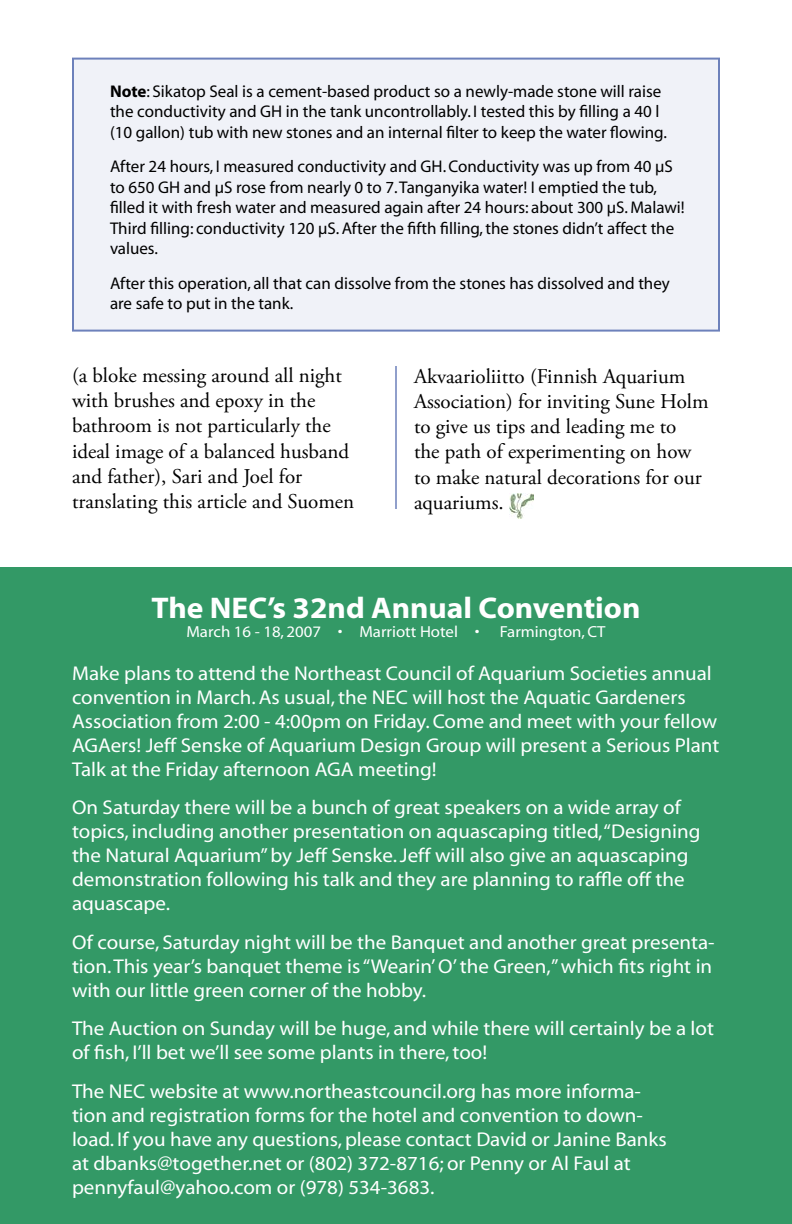
<style>
.page{position:relative;width:792px;height:1224px;background:#fff}
.page>*{position:absolute;margin:0;border:0;box-sizing:border-box;transform-origin:0 0}
.t1{font:700 30px "Myriad";color:#fff;scale:1.05 1}
.t2{font:21px/25.2px "Adobe Garamond Pro";color:#000}
.t3{font:20px/24px "Myriad";color:#fff;scale:1.05 1}
.t4{font:17px/20.4px "Myriad";color:#000}
.t5{font:16px "Myriad";color:#fff;scale:1.05 1}
.s1{font-weight:700}
</style>
<div class="page">
<hr style="left:396px;top:58px;width:1px;height:1080px;background:#6d81bb">
<div style="left:344px;top:510px;width:88px;height:112px;background:#fff"></div>
<div style="left:344px;top:42px;width:88px;height:324px;background:#fff"></div>
<div style="left:73px;top:59px;width:646px;height:272px;background:#f0f2f8"></div>
<div style="left:72px;top:58px;width:648px;height:274px;border:2px solid #6d81bb"></div>
<img style="left:510px;top:494px;width:24px;height:24px">
<div style="left:0;top:567px;width:792px;height:657px;background:#396"></div>
<p class="t4" style="left:110px;top:82px;width:558px"><span class="s1">Note</span>: Sikatop Seal is a cement-based product so a newly-made stone will raise the conductivity and GH in the tank uncontrollably. I tested this by filling a 40 l (10 gallon) tub with new stones and an internal filter to keep the water flowing.</p>
<p class="t4" style="left:110px;top:157px;width:576px">After 24 hours, I measured conductivity and GH. Conductivity was up from 40 µS to 650 GH and µS rose from nearly 0 to 7. Tanganyika water! I emptied the tub, filled it with fresh water and measured again after 24 hours: about 300 µS. Malawi!<br>Third filling: conductivity 120 µS. After the fifth filling, the stones didn’t affect the values.</p>
<p class="t4" style="left:110px;top:274px;width:561px">After this operation, all that can dissolve from the stones has dissolved and they are safe to put in the tank.</p>
<p class="t2" style="left:72px;top:364px;width:284px">(a bloke messing around all night with brushes and epoxy in the bathroom is not particularly the ideal image of a balanced husband and father), Sari and Joel for translating this article and Suomen</p>
<p class="t2" style="left:414px;top:364px;width:296px">Akvaarioliitto (Finnish Aquarium<br>Association) for inviting Sune Holm to give us tips and leading me to<br>the path of experimenting on how to make natural decorations for our aquariums.</p>
<h1 class="t1" style="left:151px;top:592px;width:467px">The NEC’s 32nd Annual Convention</h1>
<p class="t5" style="left:186px;top:623px;width:281px">March 16 - 18, 2007 • Marriott Hotel •</p>
<p class="t5" style="left:500px;top:623px;width:102px">Farmington, CT</p>
<p class="t3" style="left:72px;top:662px;width:618px">Make plans to attend the Northeast Council of Aquarium Societies annual convention in March. As usual, the NEC will host the Aquatic Gardeners Association from 2:00 - 4:00pm on Friday. Come and meet with your fellow AGAers! Jeff Senske of Aquarium Design Group will present a Serious Plant Talk at the Friday afternoon AGA meeting!</p>
<p class="t3" style="left:72px;top:796px;width:600px">On Saturday there will be a bunch of great speakers on a wide array of topics, including another presentation on aquascaping titled, “Designing the Natural Aquarium” by Jeff Senske. Jeff will also give an aquascaping demonstration following his talk and they are planning to raffle off the aquascape.</p>
<p class="t3" style="left:72px;top:931px;width:614px;text-align:justify">Of course, Saturday night will be the Banquet and another great presenta&shy;tion. This year’s banquet theme is “Wearin’ O’ the Green,” which fits right in with our little green corner of the hobby.</p>
<p class="t3" style="left:72px;top:1017px;width:613px">The Auction on Sunday will be huge, and while there will certainly be a lot of fish, I’ll bet we’ll see some plants in there, too!</p>
<p class="t3" style="left:72px;top:1080px;width:568px">The NEC website at www.northeastcouncil.org has more informa&shy;tion and registration forms for the hotel and convention to down&shy;load. If you have any questions, please contact David or Janine Banks at dbanks@together.net or (802) 372-8716; or Penny or Al Faul at pennyfaul@yahoo.com or (978) 534-3683.</p>
</div>
